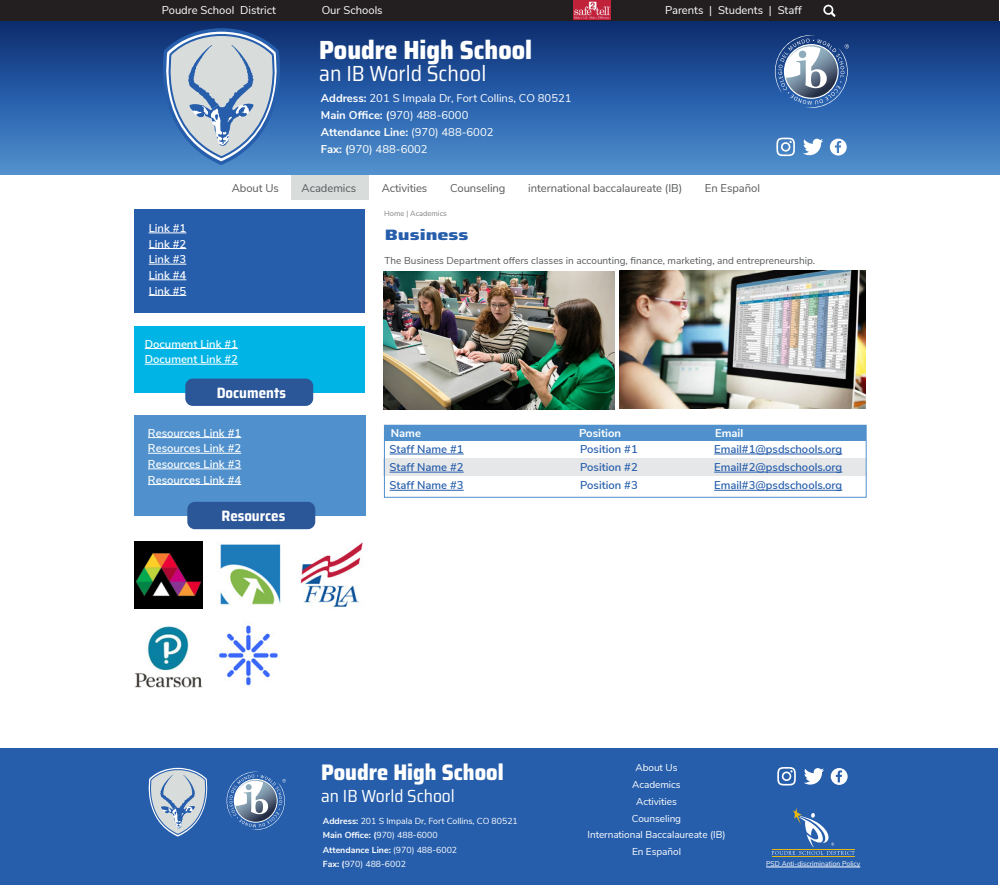
<style>
.page{position:relative;width:1000px;height:891px;background:#fff}
.page>*{position:absolute;margin:0;border:0;box-sizing:border-box;transform-origin:0 0}
.t1{font:800 semi-condensed 26.25px "Saira";color:#fff}
.t2{font:800 semi-condensed 22.5px "Saira";color:#fff}
.t3{font:semi-condensed 21.88px "Saira";color:#fff}
.t4{font:semi-condensed 17.5px "Saira";color:#fff}
.t5{font:800 semi-condensed 15.06px "Saira";color:#265eac;scale:1.49 1}
.t6{font:700 semi-condensed 15px "Saira";color:#fff}
.t7{font:11.25px/16.9px "Nunito Sans";color:#fff}
.t8{font:600 11.25px "Nunito Sans";color:#265eac}
.t9{font:600 11.25px/15.6px "Nunito Sans";color:#fff;text-align:justify}
.t10{font:11.25px "Nunito Sans";letter-spacing:-.005em;color:#58595b}
.t11{font:700 11.25px "Nunito Sans";color:#fff}
.t12{font:10px "Nunito Sans";color:#58595b}
.t13{font:10px/16.9px "Nunito Sans";letter-spacing:-.005em;color:#fff;text-align:center}
.t14{font:8.75px/14.4px "Nunito Sans";color:#fff}
.t15{font:7.5px "Nunito Sans";color:#808184}
.t16{font:6.88px "Nunito Sans";color:#fff}
.s1{font-weight:700}
</style>
<div class="page">
<div style="left:135px;top:415px;width:231px;height:101px;background:#5091cd"></div>
<div style="left:134px;top:326px;width:231px;height:66px;background:#00b5e6"></div>
<div style="left:384px;top:459px;width:482px;height:17px;background:#e6e7e8"></div>
<div style="left:292px;top:174px;width:77px;height:26px;background:#d8dcdb"></div>
<div style="left:185px;top:378px;width:128px;height:28px;background:#2b5698;border-radius:8px"></div>
<div style="left:187px;top:501px;width:128px;height:28px;background:#2b5698;border-radius:8px"></div>
<div style="left:0;top:747px;width:998px;height:137px;background:#265eac"></div>
<div style="left:0;top:0;width:999px;height:22px;background:#231f20"></div>
<svg style="left:823px;top:5px;width:13px;height:12px"></svg>
<img style="left:573px;top:1px;width:38px;height:19px">
<div style="left:0;top:22px;width:1000px;height:152px;background:linear-gradient(to bottom,#082c74,#4d91d4)"></div>
<div style="left:134px;top:209px;width:231px;height:104px;background:#265eac"></div>
<hr style="left:145px;top:348px;width:93px;height:1px;background:#fff">
<hr style="left:145px;top:364px;width:93px;height:1px;background:#fff">
<hr style="left:148px;top:437px;width:93px;height:1px;background:#fff">
<hr style="left:148px;top:453px;width:93px;height:1px;background:#fff">
<hr style="left:148px;top:468px;width:93px;height:1px;background:#fff">
<hr style="left:148px;top:484px;width:93px;height:1px;background:#fff">
<svg style="left:775px;top:35px;width:74px;height:73px;background:#6380ab"></svg>
<svg style="left:831px;top:768px;width:17px;height:16px"></svg>
<hr style="left:772px;top:855px;width:83px;height:1px;background:#e6b711">
<svg style="left:772px;top:808px;width:83px;height:46px"></svg>
<svg style="left:804px;top:768px;width:20px;height:16px"></svg>
<hr style="left:766px;top:866px;width:94px;height:1px;background:#fff">
<svg style="left:227px;top:771px;width:59px;height:58px"></svg>
<svg style="left:777px;top:767px;width:19px;height:18px"></svg>
<svg style="left:830px;top:139px;width:17px;height:16px"></svg>
<svg style="left:803px;top:139px;width:20px;height:16px"></svg>
<svg style="left:776px;top:138px;width:19px;height:18px"></svg>
<svg style="left:154px;top:28px;width:135px;height:137px;background:#809fc4"></svg>
<svg style="left:148px;top:767px;width:60px;height:70px"></svg>
<div style="left:384px;top:425px;width:482px;height:15px;background:#5091cd"></div>
<img style="left:135px;top:541px;width:67px;height:67px">
<img style="left:218px;top:544px;width:63px;height:61px">
<img style="left:300px;top:542px;width:63px;height:65px">
<img style="left:135px;top:626px;width:67px;height:62px">
<img style="left:218px;top:625px;width:60px;height:61px">
<img style="left:384px;top:271px;width:230px;height:138px">
<img style="left:620px;top:271px;width:245px;height:137px">
<hr style="left:149px;top:232px;width:37px;height:1px;background:#fff">
<hr style="left:149px;top:248px;width:37px;height:1px;background:#fff">
<hr style="left:149px;top:264px;width:37px;height:1px;background:#fff">
<hr style="left:149px;top:279px;width:37px;height:1px;background:#fff">
<hr style="left:149px;top:295px;width:37px;height:1px;background:#fff">
<hr style="left:390px;top:453px;width:74px;height:1px;background:#265eac">
<hr style="left:714px;top:453px;width:128px;height:1px;background:#265eac">
<hr style="left:390px;top:472px;width:74px;height:1px;background:#265eac">
<hr style="left:714px;top:472px;width:128px;height:1px;background:#265eac">
<hr style="left:390px;top:490px;width:74px;height:1px;background:#265eac">
<hr style="left:714px;top:490px;width:128px;height:1px;background:#265eac">
<p class="t7" style="left:162px;top:1px;width:116px">Poudre School District</p>
<p class="t7" style="left:322px;top:1px;width:62px">Our Schools</p>
<p class="t7" style="left:665px;top:1px;width:138px">Parents | Students | Staff</p>
<h1 class="t1" style="left:319px;top:29px;width:214px">Poudre High School</h1>
<h3 class="t3" style="left:319px;top:57px;width:169px">an IB World School</h3>
<p class="t7" style="left:321px;top:89px;width:252px"><span class="s1">Address:</span> 201 S Impala Dr, Fort Collins, CO 80521<br><span class="s1">Main Office: (</span>970) 488-6000<br><span class="s1">Attendance Line:</span> (970) 488-6002<br><span class="s1">Fax: (</span>970) 488-6002</p>
<p class="t10" style="left:232px;top:180px;width:49px">About Us</p>
<p class="t10" style="left:302px;top:180px;width:56px">Academics</p>
<p class="t10" style="left:382px;top:180px;width:47px">Activities</p>
<p class="t10" style="left:450px;top:180px;width:57px">Counseling</p>
<p class="t10" style="left:528px;top:180px;width:155px">international baccalaureate (IB)</p>
<p class="t10" style="left:705px;top:180px;width:57px">En Español</p>
<p class="t9" style="left:149px;top:219px;width:39px">Link #1<br>Link #2<br>Link #3<br>Link #4<br>Link #5</p>
<p class="t9" style="left:145px;top:335px;width:95px">Document Link #1<br>Document Link #2</p>
<h3 class="t6" style="left:217px;top:381px;width:71px">Documents</h3>
<p class="t9" style="left:148px;top:424px;width:95px">Resources Link #1<br>Resources Link #2<br>Resources Link #3<br>Resources Link #4</p>
<h3 class="t6" style="left:221px;top:504px;width:65px">Resources</h3>
<p class="t15" style="left:384px;top:208px;width:64px">Home | Academics</p>
<h3 class="t5" style="left:385px;top:223px;width:58px">Business</h3>
<p class="t12" style="left:384px;top:253px;width:432px">The Business Department offers classes in accounting, finance, marketing, and entrepreneurship.</p>
<p class="t11" style="left:391px;top:424px;width:32px">Name</p>
<p class="t11" style="left:579px;top:424px;width:44px">Position</p>
<p class="t11" style="left:715px;top:424px;width:30px">Email</p>
<p class="t8" style="left:390px;top:441px;width:76px">Staff Name #1</p>
<p class="t8" style="left:580px;top:441px;width:59px">Position #1</p>
<p class="t8" style="left:714px;top:441px;width:130px">Email#1@psdschools.org</p>
<p class="t8" style="left:390px;top:459px;width:76px">Staff Name #2</p>
<p class="t8" style="left:580px;top:459px;width:59px">Position #2</p>
<p class="t8" style="left:714px;top:459px;width:130px">Email#2@psdschools.org</p>
<p class="t8" style="left:390px;top:477px;width:76px">Staff Name #3</p>
<p class="t8" style="left:580px;top:477px;width:59px">Position #3</p>
<p class="t8" style="left:714px;top:477px;width:130px">Email#3@psdschools.org</p>
<h2 class="t2" style="left:321px;top:754px;width:184px">Poudre High School</h2>
<h3 class="t4" style="left:321px;top:782px;width:135px">an IB World School</h3>
<p class="t14" style="left:323px;top:813px;width:196px"><span class="s1">Address:</span> 201 S Impala Dr, Fort Collins, CO 80521<br><span class="s1">Main Office: (</span>970) 488-6000<br><span class="s1">Attendance Line:</span> (970) 488-6002<br><span class="s1">Fax: (</span>970) 488-6002</p>
<p class="t13" style="left:588px;top:758px;width:139px">About Us<br>Academics<br>Activities<br>Counseling<br>International Baccalaureate (IB)<br>En Español</p>
<p class="t16" style="left:766px;top:858px;width:96px">PSD Anti-discrimination Policy</p>
</div>
